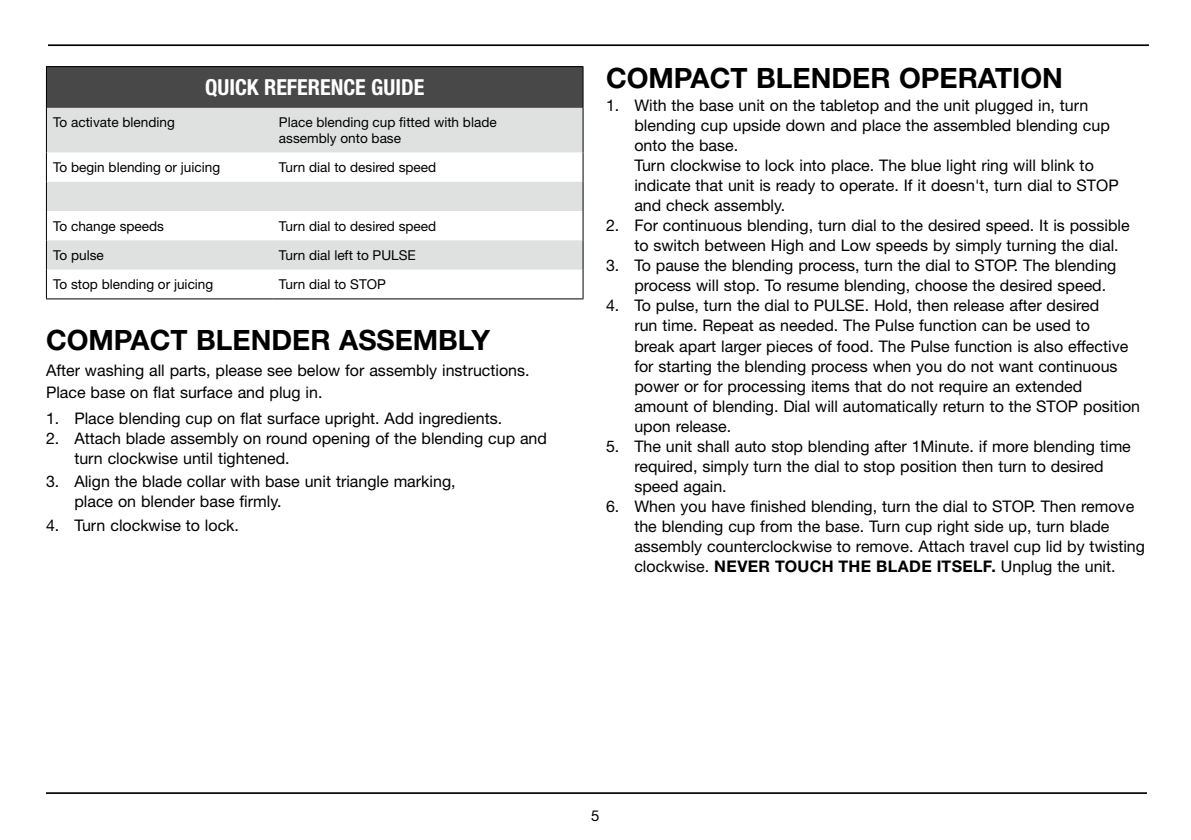
<style>
.page{position:relative;width:1191px;height:840px;background:#fff}
.page>*{position:absolute;margin:0;border:0;box-sizing:border-box;transform-origin:0 0}
.t1{font:700 28px "Helvetica Neue LT Std";color:#000}
.t2{font:700 condensed 22px "Helvetica Neue LT Std";color:#fff}
.t3{font:16px/20px "Helvetica Neue LT Std";color:#000}
.t4{font:15px "Helvetica Neue LT Std";color:#000}
.t5{font:13.6px/15.2px "Helvetica Neue LT Std";color:#000}
.s1{font-weight:700}
</style>
<div class="page">
<hr style="left:48px;top:44px;width:1101px;height:2px;background:#000">
<hr style="left:46px;top:791px;width:1101px;height:2px;background:#000">
<div style="left:46px;top:67px;width:537px;height:41px;background:#474847"></div>
<svg style="left:47px;top:108px;width:535px;height:161px;fill:#dfe0e0"></svg>
<hr style="left:46px;top:66px;width:226px;height:1px;background:#000">
<hr style="left:46px;top:67px;width:1px;height:41px;background:#000">
<hr style="left:272px;top:66px;width:311px;height:1px;background:#000">
<hr style="left:582px;top:67px;width:1px;height:41px;background:#000">
<hr style="left:46px;top:108px;width:1px;height:44px;background:#000">
<hr style="left:582px;top:108px;width:1px;height:44px;background:#000">
<hr style="left:46px;top:152px;width:1px;height:30px;background:#000">
<hr style="left:582px;top:152px;width:1px;height:30px;background:#000">
<svg style="left:46px;top:182px;width:1px;height:116px"></svg>
<svg style="left:582px;top:182px;width:1px;height:116px"></svg>
<hr style="left:46px;top:298px;width:226px;height:1px;background:#000">
<hr style="left:272px;top:298px;width:311px;height:1px;background:#000">
<h2 class="t2" style="left:205px;top:74px;width:221px">QUICK REFERENCE GUIDE</h2>
<p class="t5" style="left:53px;top:115px;width:123px">To activate blending</p>
<p class="t5" style="left:279px;top:115px;width:219px">Place blending cup fitted with blade assembly onto base</p>
<p class="t5" style="left:53px;top:159px;width:168px">To begin blending or juicing</p>
<p class="t5" style="left:279px;top:159px;width:159px">Turn dial to desired speed</p>
<p class="t5" style="left:53px;top:218px;width:112px">To change speeds</p>
<p class="t5" style="left:279px;top:218px;width:159px">Turn dial to desired speed</p>
<p class="t5" style="left:53px;top:247px;width:52px">To pulse</p>
<p class="t5" style="left:279px;top:247px;width:138px">Turn dial left to PULSE</p>
<p class="t5" style="left:53px;top:276px;width:162px">To stop blending or juicing</p>
<p class="t5" style="left:279px;top:276px;width:108px">Turn dial to STOP</p>
<h1 class="t1" style="left:46px;top:322px;width:445px">COMPACT BLENDER ASSEMBLY</h1>
<p class="t3" style="left:46px;top:359px;width:485px;line-height:22px">After washing all parts, please see below for assembly instructions.<br>Place base on flat surface and plug in.</p>
<p class="t3" style="left:46px;top:407px;width:458px">1. Place blending cup on flat surface upright. Add ingredients.</p>
<p class="t3" style="left:74px;top:427px;width:474px;text-indent:-28px">2. Attach blade assembly on round opening of the blending cup and turn clockwise until tightened.</p>
<p class="t3" style="left:74px;top:471px;width:383px;text-indent:-28px">3. Align the blade collar with base unit triangle marking, place on blender base firmly.</p>
<p class="t3" style="left:46px;top:515px;width:194px">4. Turn clockwise to lock.</p>
<h1 class="t1" style="left:606px;top:60px;width:458px">COMPACT BLENDER OPERATION</h1>
<p class="t3" style="left:634px;top:95px;width:486px;text-indent:-28px">1. With the base unit on the tabletop and the unit plugged in, turn blending cup upside down and place the assembled blending cup onto the base.<br>Turn clockwise to lock into place. The blue light ring will blink to indicate that unit is ready to operate. If it doesn't, turn dial to STOP and check assembly.</p>
<p class="t3" style="left:634px;top:215px;width:497px;text-indent:-28px">2. For continuous blending, turn dial to the desired speed. It is possible to switch between High and Low speeds by simply turning the dial.</p>
<p class="t3" style="left:634px;top:255px;width:483px;text-indent:-28px">3. To pause the blending process, turn the dial to STOP. The blending process will stop. To resume blending, choose the desired speed.</p>
<p class="t3" style="left:634px;top:295px;width:507px;text-indent:-28px">4. To pulse, turn the dial to PULSE. Hold, then release after desired<br>run time. Repeat as needed. The Pulse function can be used to<br>break apart larger pieces of food. The Pulse function is also effective for starting the blending process when you do not want continuous power or for processing items that do not require an extended amount of blending. Dial will automatically return to the STOP position upon release.</p>
<p class="t3" style="left:634px;top:435px;width:498px;text-indent:-28px">5. The unit shall auto stop blending after 1Minute. if more blending time required, simply turn the dial to stop position then turn to desired speed again.</p>
<p class="t3" style="left:634px;top:495px;width:512px;text-indent:-28px">6. When you have finished blending, turn the dial to STOP. Then remove the blending cup from the base. Turn cup right side up, turn blade assembly counterclockwise to remove. Attach travel cup lid by twisting clockwise. <span class="s1">NEVER TOUCH THE BLADE ITSELF.</span> Unplug the unit.</p>
<p class="t4" style="left:591px;top:806px;width:10px">5</p>
</div>
